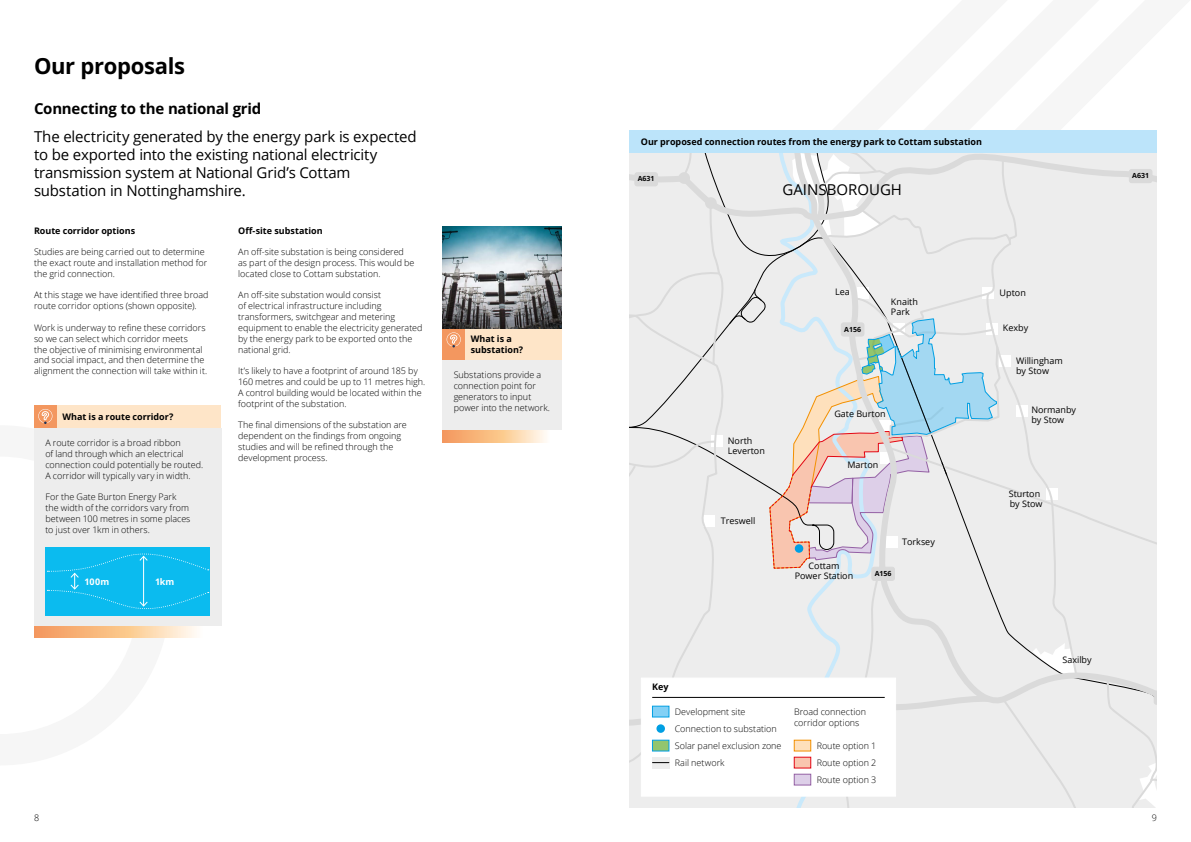
<style>
.page{position:relative;width:1191px;height:842px;background:#fff}
.page>*{position:absolute;margin:0;border:0;box-sizing:border-box;transform-origin:0 0}
.t1{font:700 22px "Open Sans";letter-spacing:-.015em;color:#000}
.t2{font:15px/18px "Open Sans";letter-spacing:-.015em;color:#000}
.t3{font:700 15px "Open Sans";letter-spacing:-.015em;color:#000}
.t4{font:300 9px/10.8px "Open Sans";color:#000}
.t5{font:700 9px/10.8px "Open Sans";color:#000}
.t6{font:9px/10px "Open Sans";color:#000}
.t7{font:700 9px "Open Sans";letter-spacing:.01em;color:#fff}
.t8{font:700 7px "Open Sans";color:#000}
</style>
<div class="page">
<svg style="left:629px;top:153px;width:528px;height:655px;background:#eaebeb"></svg>
<hr style="left:652px;top:697px;width:232px;height:1px;background:#000">
<div style="left:794px;top:740px;width:17px;height:11px;background:#fee0bc;border:1px solid #f39000"></div>
<div style="left:794px;top:757px;width:17px;height:11px;background:#f9c5af;border:1px solid #e30613"></div>
<div style="left:794px;top:774px;width:17px;height:11px;background:#ddcfe8;border:1px solid #9460a4"></div>
<div style="left:656px;top:724px;width:9px;height:9px;background:#009fe3;border-radius:50%"></div>
<div style="left:442px;top:360px;width:119px;height:71px;background:#ededed"></div>
<div style="left:465px;top:329px;width:96px;height:31px;background:#fee5c8"></div>
<div style="left:442px;top:329px;width:23px;height:31px;background:#f3975f"></div>
<svg style="left:446px;top:332px;width:15px;height:16px"></svg>
<img style="left:442px;top:227px;width:119px;height:102px">
<div style="left:629px;top:130px;width:528px;height:23px;background:#bce4fa"></div>
<svg style="left:442px;top:431px;width:104px;height:11px"></svg>
<div style="left:34px;top:428px;width:187px;height:198px;background:#ededed"></div>
<div style="left:57px;top:405px;width:164px;height:23px;background:#fee5c8"></div>
<div style="left:34px;top:405px;width:23px;height:23px;background:#f3975f"></div>
<svg style="left:38px;top:409px;width:14px;height:15px"></svg>
<div style="left:47px;top:547px;width:162px;height:69px;background:#0bbbef"></div>
<svg style="left:34px;top:626px;width:163px;height:12px;background:#fac595"></svg>
<h1 class="t1" style="left:34px;top:50px;width:153px">Our proposals</h1>
<h2 class="t3" style="left:34px;top:98px;width:229px">Connecting to the national grid</h2>
<h2 class="t2" style="left:34px;top:127px;width:384px">The electricity generated by the energy park is expected</h2>
<p class="t5" style="left:641px;top:136px;width:343px">Our proposed connection routes from the energy park to Cottam substation</p>
<h2 class="t2" style="left:34px;top:145px;width:345px">to be exported into the existing national electricity transmission system at National Grid’s Cottam substation in Nottinghamshire.</h2>
<p class="t8" style="left:638px;top:174px;width:18px">A631</p>
<h2 class="t2" style="left:782px;top:180px;width:121px">GAINSBOROUGH</h2>
<p class="t5" style="left:34px;top:225px;width:103px">Route corridor options</p>
<p class="t4" style="left:34px;top:246px;width:175px">Studies are being carried out to determine the exact route and installation method for the grid connection.</p>
<p class="t4" style="left:34px;top:290px;width:176px">At this stage we have identified three broad route corridor options (shown opposite).</p>
<p class="t4" style="left:34px;top:322px;width:175px">Work is underway to refine these corridors so we can select which corridor meets<br>the objective of minimising environmental and social impact, and then determine the alignment the connection will take within it.</p>
<p class="t5" style="left:62px;top:411px;width:112px">What is a route corridor?</p>
<p class="t4" style="left:45px;top:437px;width:159px">A route corridor is a broad ribbon<br>of land through which an electrical connection could potentially be routed.<br>A corridor will typically vary in width.</p>
<p class="t4" style="left:45px;top:491px;width:147px">For the Gate Burton Energy Park the width of the corridors vary from between 100 metres in some places to just over 1km in others.</p>
<p class="t7" style="left:84px;top:575px;width:26px">100m</p>
<p class="t7" style="left:155px;top:575px;width:21px">1km</p>
<p class="t5" style="left:238px;top:225px;width:86px">Off-site substation</p>
<p class="t4" style="left:238px;top:246px;width:178px">An off-site substation is being considered as part of the design process. This would be located close to Cottam substation.</p>
<p class="t4" style="left:238px;top:290px;width:186px">An off-site substation would consist<br>of electrical infrastructure including transformers, switchgear and metering equipment to enable the electricity generated by the energy park to be exported onto the national grid.</p>
<p class="t4" style="left:238px;top:365px;width:189px">It’s likely to have a footprint of around 185 by 160 metres and could be up to 11 metres high.<br>A control building would be located within the footprint of the substation.</p>
<p class="t4" style="left:238px;top:419px;width:170px">The final dimensions of the substation are dependent on the findings from ongoing studies and will be refined through the development process.</p>
<p class="t5" style="left:471px;top:334px;width:54px">What is a substation?</p>
<p class="t4" style="left:454px;top:369px;width:98px">Substations provide a connection point for generators to input power into the network.</p>
<p class="t6" style="left:728px;top:436px;width:39px">North<br>Leverton</p>
<p class="t6" style="left:721px;top:516px;width:36px">Treswell</p>
<p class="t6" style="left:835px;top:286px;width:16px">Lea</p>
<p class="t8" style="left:844px;top:324px;width:18px">A156</p>
<p class="t6" style="left:891px;top:296px;width:29px">Knaith<br>Park</p>
<p class="t6" style="left:834px;top:408px;width:53px">Gate Burton</p>
<p class="t6" style="left:847px;top:459px;width:32px">Marton</p>
<p class="t6" style="left:795px;top:560px;width:60px;text-align:center">Cottam<br>Power Station</p>
<p class="t8" style="left:874px;top:569px;width:18px">A156</p>
<p class="t6" style="left:902px;top:536px;width:34px">Torksey</p>
<p class="t6" style="left:999px;top:287px;width:28px">Upton</p>
<p class="t6" style="left:1003px;top:323px;width:27px">Kexby</p>
<p class="t6" style="left:1016px;top:355px;width:48px">Willingham by Stow</p>
<p class="t6" style="left:1031px;top:404px;width:46px">Normanby by Stow</p>
<p class="t6" style="left:1008px;top:488px;width:35px">Sturton by Stow</p>
<p class="t5" style="left:652px;top:681px;width:18px">Key</p>
<p class="t8" style="left:713px;top:704px;width:14px">A57</p>
<p class="t4" style="left:675px;top:706px;width:72px">Development site</p>
<p class="t4" style="left:675px;top:737px;width:108px;line-height:17px">Solar panel exclusion zone<br>Rail network</p>
<p class="t4" style="left:675px;top:723px;width:103px">Connection to substation</p>
<p class="t4" style="left:794px;top:706px;width:74px">Broad connection corridor options</p>
<p class="t4" style="left:816px;top:737px;width:61px;line-height:17px;text-align:justify">Route option 1<br>Route option 2<br>Route option 3</p>
<p class="t6" style="left:1062px;top:654px;width:31px">Saxilby</p>
<p class="t8" style="left:1132px;top:171px;width:18px">A631</p>
<p class="t4" style="left:34px;top:812px;width:7px">8</p>
<p class="t4" style="left:1151px;top:812px;width:7px">9</p>
</div>
